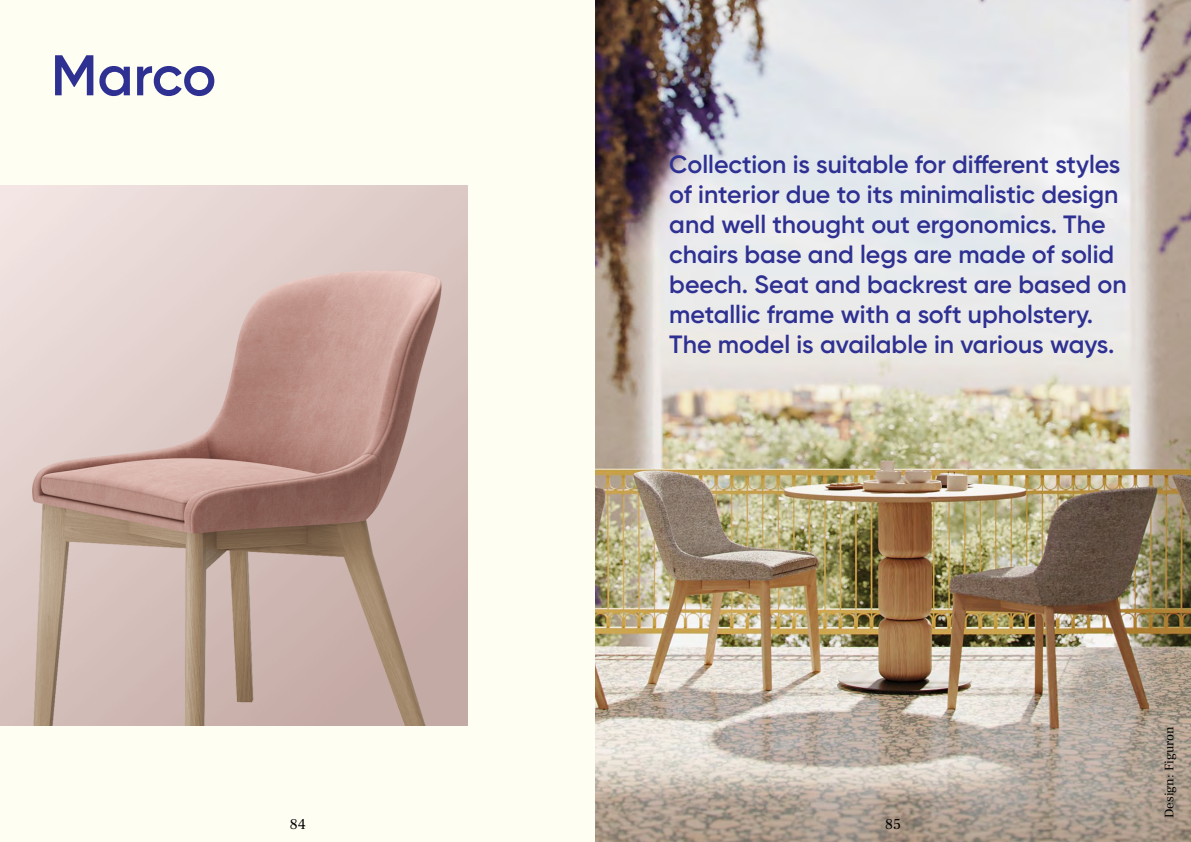
<style>
.page{position:relative;width:1191px;height:842px;background:#fff}
.page>*{position:absolute;margin:0;border:0;box-sizing:border-box;transform-origin:0 0}
.t1{font:600 57.2px "Gilroy";letter-spacing:-.005em;color:#2e3092}
.t2{font:600 25px/30px "Gilroy";color:#2e3092}
.t3{font:15px "Frank Ruhl Libre";color:#000}
.t4{font:13px "Frank Ruhl Libre";color:#000}
</style>
<div class="page">
<div style="left:0;top:0;width:595px;height:842px;background:#fffef2"></div>
<img style="left:0;top:185px;width:468px;height:541px">
<img style="left:595px;top:0;width:596px;height:842px">
<h1 class="t1" style="left:51px;top:40px;width:167px">Marco</h1>
<p class="t3" style="left:290px;top:815px;width:18px">84</p>
<p class="t2" style="left:669px;top:149px;width:459px">Collection is suitable for different styles of interior due to its minimalistic design and well thought out ergonomics. The chairs base and legs are made of solid beech. Seat and backrest are based on metallic frame with a soft upholstery.<br>The model is available in various ways.</p>
<p class="t3" style="left:885px;top:815px;width:17px">85</p>
<p class="t4" style="left:1161px;top:818px;width:93px;rotate:-90deg">Design: Figuron</p>
</div>
